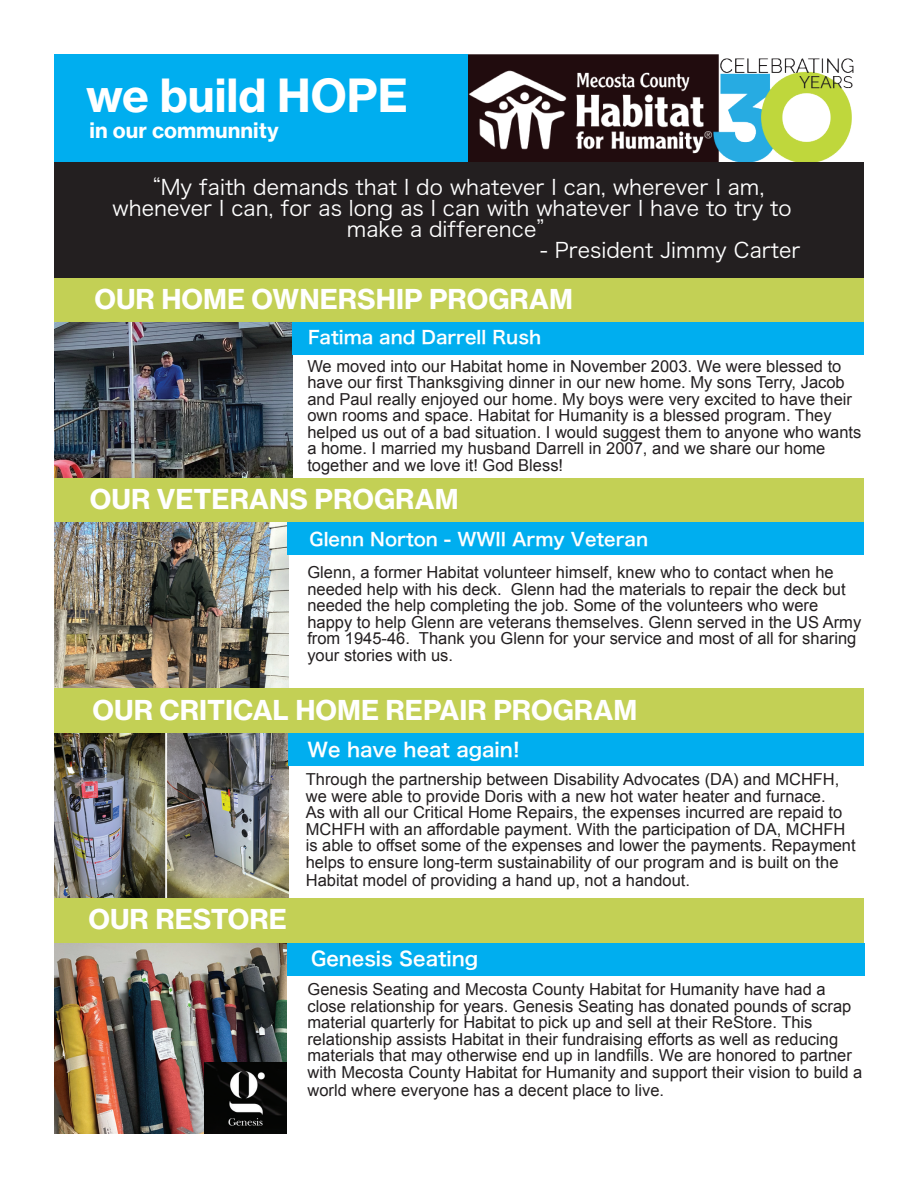
<style>
.page{position:relative;width:918px;height:1188px;background:#fff}
.page>*{position:absolute;margin:0;border:0;box-sizing:border-box;transform-origin:0 0}
.t1{font:45px "N Haas Grotesk TX Pro 75 Bd";color:#fff}
.t2{font:27px "N Haas Grotesk TX Pro 75 Bd";color:#fff}
.t3{font:21px/21px "Hiragino Sans CNS W3";color:#fff;text-align:center}
.t4{font:21px "N Haas Grotesk TX Pro 75 Bd";color:#fff}
.t5{font:19.5px "Hiragino Sans CNS W6";color:#fff}
.t6{font:18px "Hiragino Sans CNS W6";color:#fff}
.t7{font:16.5px/16.5px "Arial";color:#231f20}
</style>
<div class="page">
<img style="left:468px;top:54px;width:396px;height:109px">
<div style="left:54px;top:54px;width:414px;height:109px;background:#00aeef"></div>
<div style="left:54px;top:278px;width:810px;height:44px;background:#c3d055"></div>
<img style="left:54px;top:322px;width:238px;height:156px">
<div style="left:54px;top:478px;width:810px;height:45px;background:#c3d055"></div>
<img style="left:54px;top:523px;width:234px;height:165px">
<div style="left:54px;top:688px;width:810px;height:45px;background:#c3d055"></div>
<img style="left:54px;top:733px;width:234px;height:165px">
<div style="left:54px;top:163px;width:810px;height:115px;background:#231f20"></div>
<div style="left:54px;top:898px;width:810px;height:45px;background:#c3d055"></div>
<img style="left:54px;top:943px;width:233px;height:191px">
<div style="left:292px;top:322px;width:572px;height:33px;background:#00aeef"></div>
<div style="left:288px;top:523px;width:576px;height:32px;background:#00aeef"></div>
<div style="left:288px;top:733px;width:576px;height:33px;background:#00aeef"></div>
<div style="left:287px;top:943px;width:578px;height:33px;background:#00aeef"></div>
<img style="left:205px;top:1063px;width:82px;height:71px">
<h1 class="t1" style="left:86px;top:67px;width:323px">we build HOPE</h1>
<p class="t4" style="left:90px;top:117px;width:191px">in our communnity</p>
<p class="t3" style="left:113px;top:175px;width:681px">“My faith demands that I do whatever I can, wherever I am, whenever I can, for as long as I can with whatever I have to try to make a difference”</p>
<p class="t3" style="left:540px;top:238px;width:262px">- President Jimmy Carter</p>
<h2 class="t2" style="left:94px;top:282px;width:480px">OUR HOME OWNERSHIP PROGRAM</h2>
<p class="t6" style="left:308px;top:322px;width:235px">Fatima and Darrell Rush</p>
<p class="t7" style="left:307px;top:358px;width:555px">We moved into our Habitat home in November 2003. We were blessed to have our first Thanksgiving dinner in our new home. My sons Terry, Jacob and Paul really enjoyed our home. My boys were very excited to have their own rooms and space. Habitat for Humanity is a blessed program. They helped us out of a bad situation. I would suggest them to anyone who wants a home. I married my husband Darrell in 2007, and we share our home together and we love it! God Bless!</p>
<h2 class="t2" style="left:90px;top:483px;width:370px">OUR VETERANS PROGRAM</h2>
<p class="t6" style="left:310px;top:524px;width:340px">Glenn Norton - WWII Army Veteran</p>
<p class="t7" style="left:307px;top:564px;width:555px">Glenn, a former Habitat volunteer himself, knew who to contact when he needed help with his deck. Glenn had the materials to repair the deck but needed the help completing the job. Some of the volunteers who were happy to help Glenn are veterans themselves. Glenn served in the US Army from 1945-46. Thank you Glenn for your service and most of all for sharing your stories with us.</p>
<h2 class="t2" style="left:93px;top:693px;width:546px">OUR CRITICAL HOME REPAIR PROGRAM</h2>
<p class="t5" style="left:308px;top:734px;width:214px">We have heat again!</p>
<h2 class="t2" style="left:88px;top:902px;width:200px">OUR RESTORE</h2>
<p class="t7" style="left:306px;top:771px;width:551px">Through the partnership between Disability Advocates (DA) and MCHFH, we were able to provide Doris with a new hot water heater and furnace.<br>As with all our Critical Home Repairs, the expenses incurred are repaid to MCHFH with an affordable payment. With the participation of DA, MCHFH is able to offset some of the expenses and lower the payments. Repayment helps to ensure long-term sustainability of our program and is built on the</p>
<p class="t7" style="left:306px;top:872px;width:386px">Habitat model of providing a hand up, not a handout.</p>
<p class="t5" style="left:311px;top:942px;width:169px">Genesis Seating</p>
<p class="t7" style="left:308px;top:981px;width:556px">Genesis Seating and Mecosta County Habitat for Humanity have had a close relationship for years. Genesis Seating has donated pounds of scrap material quarterly for Habitat to pick up and sell at their ReStore. This relationship assists Habitat in their fundraising efforts as well as reducing materials that may otherwise end up in landfills. We are honored to partner with Mecosta County Habitat for Humanity and support their vision to build a</p>
<p class="t7" style="left:308px;top:1082px;width:358px">world where everyone has a decent place to live.</p>
</div>
